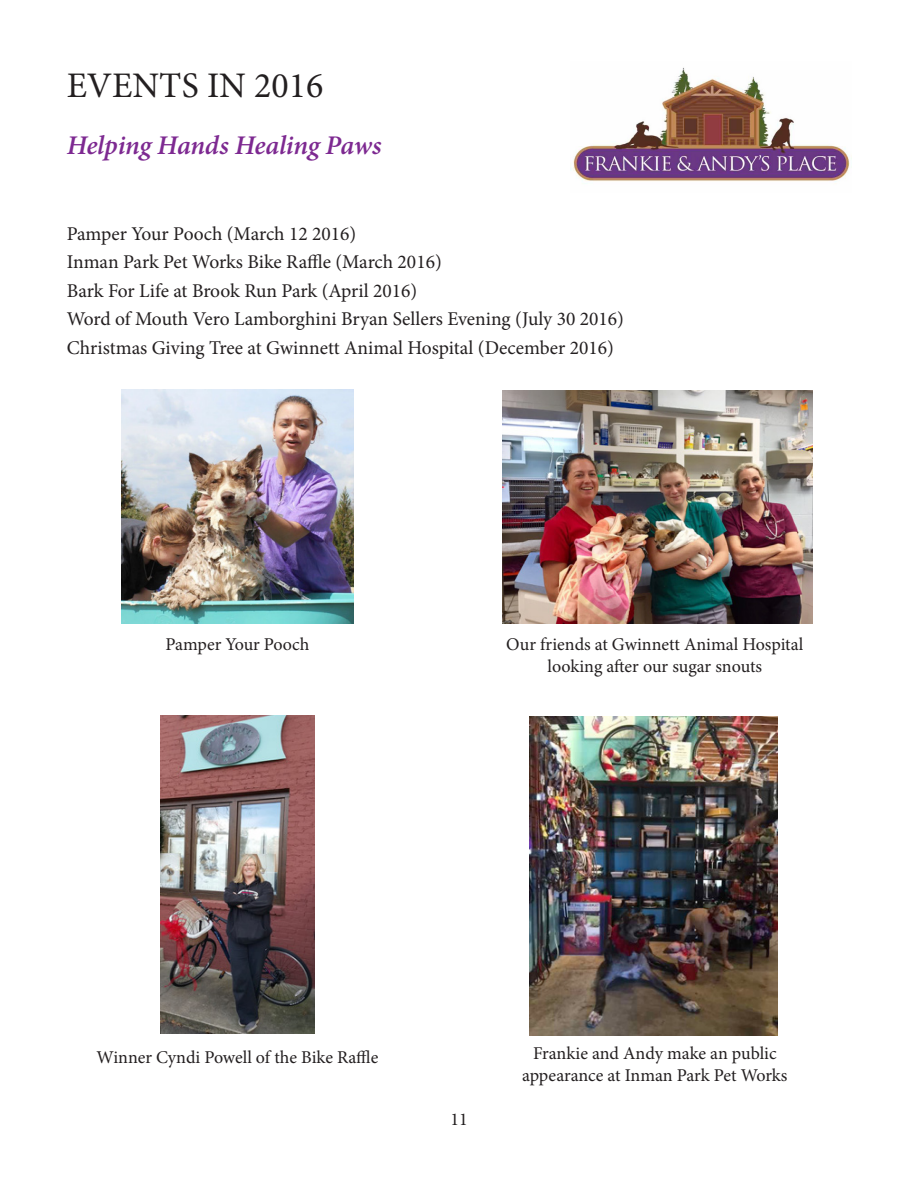
<style>
.page{position:relative;width:918px;height:1188px;background:#fff}
.page>*{position:absolute;margin:0;border:0;box-sizing:border-box;transform-origin:0 0}
.t1{font:36px "Minion Pro";color:#231f20}
.t2{font:italic 600 27px "Minion Pro";letter-spacing:-.01em;color:#7d2991}
.t3{font:19.5px "Minion Pro";letter-spacing:-.005em;color:#231f20}
.t4{font:18px/21.6px "Minion Pro";letter-spacing:-.005em;color:#231f20;text-align:center}
</style>
<div class="page">
<img style="left:571px;top:67px;width:279px;height:115px">
<img style="left:161px;top:715px;width:153px;height:318px">
<img style="left:503px;top:391px;width:310px;height:233px">
<img style="left:122px;top:390px;width:231px;height:234px">
<img style="left:529px;top:716px;width:249px;height:320px">
<p class="t1" style="left:67px;top:62px;width:258px">EVENTS IN 2016</p>
<p class="t2" style="left:67px;top:127px;width:316px">Helping Hands Healing Paws</p>
<p class="t3" style="left:67px;top:221px;width:291px">Pamper Your Pooch (March 12 2016)</p>
<p class="t3" style="left:67px;top:249px;width:377px">Inman Park Pet Works Bike Raffle (March 2016)</p>
<p class="t3" style="left:67px;top:278px;width:352px">Bark For Life at Brook Run Park (April 2016)</p>
<p class="t3" style="left:67px;top:306px;width:559px">Word of Mouth Vero Lamborghini Bryan Sellers Evening (July 30 2016)</p>
<p class="t3" style="left:67px;top:335px;width:549px">Christmas Giving Tree at Gwinnett Animal Hospital (December 2016)</p>
<p class="t4" style="left:166px;top:634px;width:145px">Pamper Your Pooch</p>
<p class="t4" style="left:506px;top:634px;width:299px">Our friends at Gwinnett Animal Hospital looking after our sugar snouts</p>
<p class="t4" style="left:97px;top:1046px;width:283px">Winner Cyndi Powell of the Bike Raffle</p>
<p class="t4" style="left:450px;top:1108px;width:19px">11</p>
<p class="t4" style="left:522px;top:1043px;width:267px">Frankie and Andy make an public appearance at Inman Park Pet Works</p>
</div>
